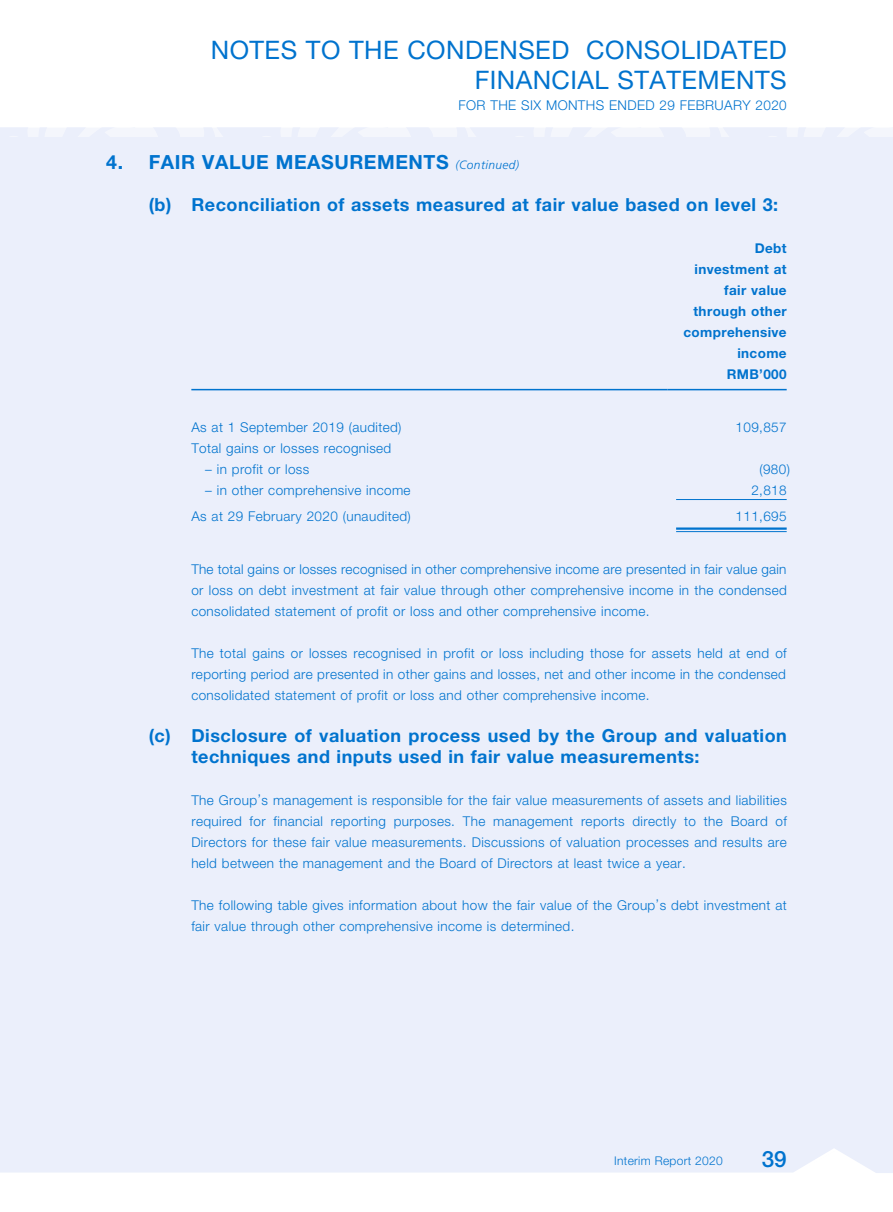
<style>
.page{position:relative;width:893px;height:1212px;background:#fff}
.page>*{position:absolute;margin:0;border:0;box-sizing:border-box;transform-origin:0 0}
.t1{font:25.5px/30px "Helvetica Neue LT Std";letter-spacing:.02em;color:#0073ce}
.t2{font:500 22.5px "Helvetica Neue LT Std";color:#0073ce}
.t3{font:700 19.5px "Helvetica Neue LT Std";letter-spacing:.03em;color:#0073ce}
.t4{font:700 18px "Helvetica Neue LT Std";letter-spacing:.03em;color:#0073ce}
.t5{font:300 13.5px/21px "Helvetica Neue LT Std";letter-spacing:.03em;color:#0073ce}
.t6{font:700 13.5px/21px "Helvetica Neue LT Std";letter-spacing:.03em;color:#0073ce;text-align:right}
.t7{font:300 12px "Helvetica Neue LT Std";letter-spacing:.025em;color:#0073ce}
.t8{font:italic 300 12px "Frutiger LT Std";letter-spacing:.03em;color:#0073ce}
</style>
<div class="page">
<div style="left:0;top:136px;width:893px;height:1012px;background:#ebeffb"></div>
<div style="left:0;top:128px;width:893px;height:8px;background:#eef1fb"></div>
<div style="left:0;top:1148px;width:893px;height:25px;background:#ebeffb"></div>
<hr style="left:191px;top:389px;width:477px;height:1px;background:#0073ce">
<hr style="left:668px;top:389px;width:119px;height:1px;background:#0073ce">
<hr style="left:676px;top:499px;width:111px;height:1px;background:#0073ce">
<hr style="left:676px;top:527px;width:111px;height:3px;background:#0073ce">
<hr style="left:676px;top:531px;width:111px;height:1px;background:#0073ce">
<h3 class="t3" style="left:106px;top:150px;width:18px">4.</h3>
<h1 class="t1" style="left:475px;top:35px;width:314px;text-indent:-264px">NOTES TO THE CONDENSED<br>FINANCIAL STATEMENTS</h1>
<p class="t5" style="left:459px;top:95px;width:330px">FOR THE SIX MONTHS ENDED 29 FEBRUARY 2020</p>
<h1 class="t1" style="left:586px;top:35px;width:202px">CONSOLIDATED</h1>
<h3 class="t3" style="left:149px;top:150px;width:301px">FAIR VALUE MEASUREMENTS</h3>
<p class="t8" style="left:456px;top:158px;width:65px">(Continued(</p>
<h3 class="t4" style="left:149px;top:194px;width:24px">b( )</h3>
<h3 class="t4" style="left:149px;top:724px;width:23px">c( )</h3>
<h3 class="t4" style="left:191px;top:194px;width:588px">Reconciliation of assets measured at fair value based on level 3:</h3>
<p class="t6" style="left:683px;top:238px;width:105px">Debt investment at fair value through other comprehensive income<br>RMB‘000</p>
<p class="t5" style="left:191px;top:417px;width:212px">As at 1 September 2019 (audited(<br>Total gains or losses recognised</p>
<p class="t5" style="left:736px;top:417px;width:53px">109,857</p>
<p class="t5" style="left:205px;top:459px;width:106px">– in profit or loss</p>
<p class="t5" style="left:759px;top:459px;width:32px">)980(</p>
<p class="t5" style="left:205px;top:480px;width:207px">– in other comprehensive income</p>
<p class="t5" style="left:751px;top:480px;width:37px">2,818</p>
<p class="t5" style="left:191px;top:505px;width:221px">As at 29 February 2020 (unaudited(</p>
<p class="t5" style="left:736px;top:505px;width:53px">111,695</p>
<p class="t5" style="left:191px;top:558px;width:597px;text-align:justify">The total gains or losses recognised in other comprehensive income are presented in fair value gain or loss on debt investment at fair value through other comprehensive income in the condensed consolidated statement of profit or loss and other comprehensive income.</p>
<p class="t5" style="left:747px;top:642px;width:42px">end of</p>
<p class="t5" style="left:191px;top:642px;width:596px">The total<br>reporting period are presented in other gains and losses, net and other income in the condensed consolidated statement of profit or loss and other comprehensive income.</p>
<h3 class="t4" style="left:191px;top:724px;width:597px">Disclosure of valuation process used by the Group and valuation</h3>
<p class="t5" style="left:253px;top:642px;width:52px">gains or</p>
<p class="t5" style="left:309px;top:642px;width:40px">losses</p>
<p class="t5" style="left:354px;top:642px;width:123px">recognised in profit</p>
<p class="t5" style="left:499px;top:642px;width:194px">loss including those for assets</p>
<p class="t5" style="left:697px;top:642px;width:45px">held at</p>
<p class="t5" style="left:481px;top:642px;width:14px">or</p>
<h3 class="t4" style="left:191px;top:745px;width:510px">techniques and inputs used in fair value measurements:</h3>
<p class="t5" style="left:191px;top:789px;width:597px;text-align:right">The Group s’ management is responsible for the fair value measurements of assets and liabilities of</p>
<p class="t5" style="left:191px;top:810px;width:597px">required<br>Directors for these fair value measurements. Discussions of valuation processes and results are held between the management and the Board of Directors at least twice a year.</p>
<p class="t5" style="left:191px;top:894px;width:597px">The following table gives information about how the fair value of the Group s’ debt investment at fair value through other comprehensive income is determined.</p>
<p class="t5" style="left:250px;top:810px;width:18px">for</p>
<p class="t5" style="left:273px;top:810px;width:51px">financial</p>
<p class="t5" style="left:331px;top:810px;width:57px">reporting</p>
<p class="t5" style="left:463px;top:810px;width:24px">The</p>
<p class="t5" style="left:632px;top:810px;width:45px">directly</p>
<p class="t5" style="left:704px;top:810px;width:21px">the</p>
<p class="t5" style="left:731px;top:810px;width:39px">Board</p>
<p class="t5" style="left:493px;top:810px;width:81px">management</p>
<p class="t5" style="left:581px;top:810px;width:45px">reports</p>
<p class="t5" style="left:684px;top:810px;width:13px">to</p>
<p class="t5" style="left:394px;top:810px;width:63px">purposes.</p>
<p class="t7" style="left:614px;top:1154px;width:110px">Interim Report 2020</p>
<h2 class="t2" style="left:762px;top:1146px;width:27px">39</h2>
</div>
